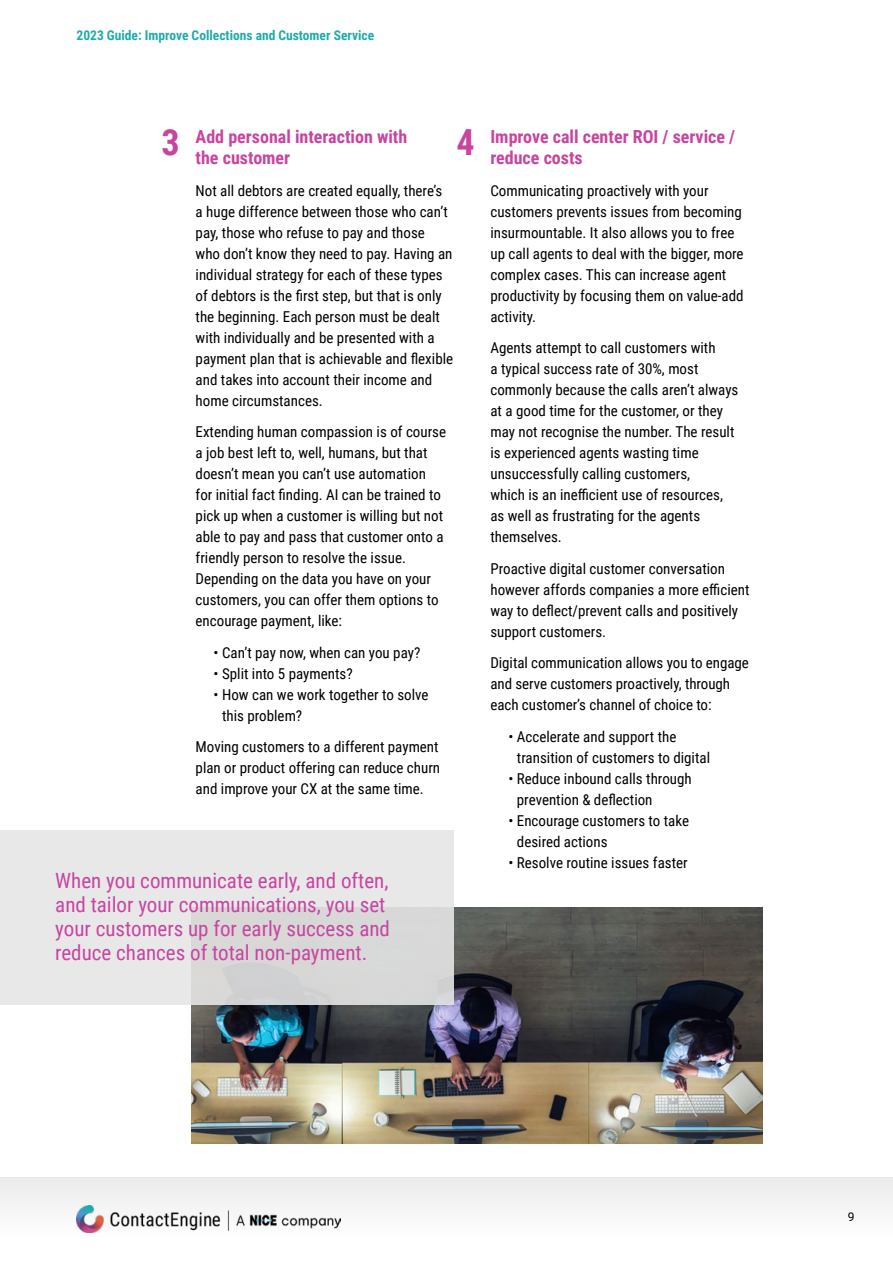
<style>
.page{position:relative;width:893px;height:1263px;background:#fff}
.page>*{position:absolute;margin:0;border:0;box-sizing:border-box;transform-origin:0 0}
.t1{font:700 36px "Roboto Condensed";color:#c745a1}
.t2{font:21px/24px "Roboto Condensed";color:#c745a1}
.t3{font:700 18px/21px "Roboto Condensed";color:#c745a1}
.t4{font:15px/21px "Roboto Condensed";color:#000}
.t5{font:700 13.5px "Roboto Condensed";color:#23aaaa}
.t6{font:12px "Roboto";color:#000}
</style>
<div class="page">
<div style="left:0;top:1178px;width:893px;height:85px;background:linear-gradient(to right,#f8f7f8,#f8f8f8)"></div>
<img style="left:77px;top:1205px;width:263px;height:28px">
<img style="left:191px;top:908px;width:571px;height:236px">
<div style="left:0;top:830px;width:454px;height:174px;background:linear-gradient(to bottom,#eaeaea,#dbdbdb)"></div>
<p class="t5" style="left:77px;top:26px;width:299px">2023 Guide: Improve Collections and Customer Service</p>
<p class="t1" style="left:162px;top:117px;width:20px">3</p>
<p class="t3" style="left:490px;top:126px;width:246px">Improve call center ROI / service / reduce costs</p>
<p class="t4" style="left:490px;top:179px;width:255px">Communicating proactively with your customers prevents issues from becoming insurmountable. It also allows you to free up call agents to deal with the bigger, more complex cases. This can increase agent productivity by focusing them on value-add activity.</p>
<p class="t4" style="left:490px;top:337px;width:250px">Agents attempt to call customers with<br>a typical success rate of 30%, most commonly because the calls aren’t always at a good time for the customer, or they may not recognise the number. The result is experienced agents wasting time unsuccessfully calling customers,</p>
<p class="t4" style="left:490px;top:484px;width:234px">which is an inefficient use of resources, as well as frustrating for the agents themselves.</p>
<p class="t4" style="left:490px;top:557px;width:261px">Proactive digital customer conversation however affords companies a more efficient way to deflect/prevent calls and positively support customers.</p>
<p class="t4" style="left:490px;top:652px;width:260px">Digital communication allows you to engage and serve customers proactively, through each customer’s channel of choice to:</p>
<p class="t4" style="left:517px;top:725px;width:195px;text-indent:-8px">• Accelerate and support the transition of customers to digital</p>
<p class="t4" style="left:517px;top:767px;width:176px;text-indent:-8px">• Reduce inbound calls through prevention &amp; deflection</p>
<p class="t4" style="left:517px;top:809px;width:174px;text-indent:-8px">• Encourage customers to take desired actions</p>
<p class="t4" style="left:508px;top:851px;width:181px">• Resolve routine issues faster</p>
<p class="t1" style="left:456px;top:117px;width:20px">4</p>
<p class="t3" style="left:196px;top:126px;width:213px">Add personal interaction with the customer</p>
<p class="t4" style="left:196px;top:179px;width:259px">Not all debtors are created equally, there’s a huge difference between those who can’t pay, those who refuse to pay and those who don’t know they need to pay. Having an individual strategy for each of these types of debtors is the first step, but that is only the beginning. Each person must be dealt with individually and be presented with a payment plan that is achievable and flexible and takes into account their income and home circumstances.</p>
<p class="t4" style="left:196px;top:421px;width:252px">Extending human compassion is of course a job best left to, well, humans, but that doesn’t mean you can’t use automation for initial fact finding. AI can be trained to pick up when a customer is willing but not able to pay and pass that customer onto a friendly person to resolve the issue.</p>
<p class="t4" style="left:196px;top:568px;width:245px">Depending on the data you have on your customers, you can offer them options to encourage payment, like:</p>
<p class="t4" style="left:214px;top:641px;width:208px">• Can’t pay now, when can you pay?</p>
<p class="t4" style="left:214px;top:662px;width:141px">• Split into 5 payments?</p>
<p class="t4" style="left:222px;top:683px;width:208px;text-indent:-8px">• How can we work together to solve this problem?</p>
<p class="t4" style="left:196px;top:736px;width:246px;text-align:justify">Moving customers to a different payment plan or product offering can reduce churn and improve your CX at the same time.</p>
<p class="t2" style="left:55px;top:868px;width:336px">When you communicate early, and often, and tailor your communications, you set your customers up for early success and reduce chances of total non-payment.</p>
<p class="t6" style="left:848px;top:1208px;width:8px">9</p>
</div>
